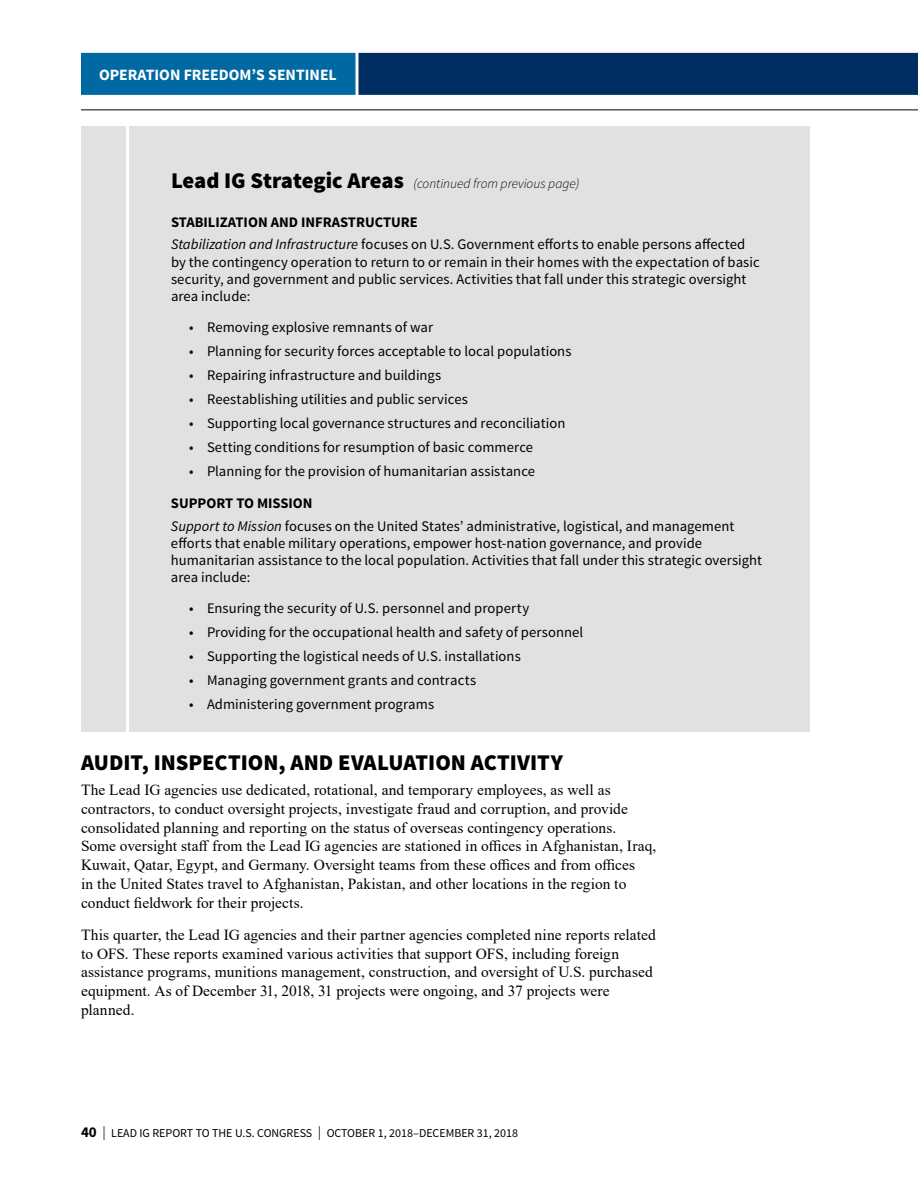
<style>
.page{position:relative;width:918px;height:1188px;background:#fff}
.page>*{position:absolute;margin:0;border:0;box-sizing:border-box;transform-origin:0 0}
.Heading_2{font:900 22.5px "Source Sans Pro";color:#000}
.t1{font:700 15.75px "Source Sans Pro";color:#fff}
.Body_Text{font:15.45px/18.8px "Times New Roman";letter-spacing:.005em;color:#000}
.Sidebar_Body_Text{font:14.7px/17.2px "Source Sans Pro";letter-spacing:.005em;color:#000}
.Sidebar_Subhead{font:700 14.7px "Source Sans Pro";color:#000}
.t2{font:italic 300 13.5px "Source Sans Pro";color:#000}
.t3{font:12px "Source Sans Pro";color:#000}
.s1{font-weight:900;font-style:normal;font-size:22.5px}
.s2{font-style:italic}
.s3{font-weight:700;font-size:15px}
.s4{font-weight:200;font-size:21px}
</style>
<div class="page">
<hr style="left:81px;top:110px;width:837px;height:1px;background:#000">
<div style="left:358px;top:53px;width:560px;height:42px;background:#002d62"></div>
<div style="left:81px;top:53px;width:275px;height:42px;background:#0069a3"></div>
<div style="left:81px;top:126px;width:729px;height:606px;background:#e2e1e1"></div>
<hr style="left:126px;top:126px;width:3px;height:606px;background:#fff">
<p class="t1" style="left:99px;top:64px;width:239px">OPERATION FREEDOM’S SENTINEL</p>
<p class="t2" style="left:171px;top:175px;width:410px"><span class="s1">Lead IG Strategic Areas</span> (continued from previous page)</p>
<p class="Sidebar_Subhead" style="left:171px;top:213px;width:248px">STABILIZATION AND INFRASTRUCTURE</p>
<p class="Sidebar_Body_Text" style="left:171px;top:236px;width:590px"><span class="s2">Stabilization and Infrastructure</span> focuses on U.S. Government efforts to enable persons affected by the contingency operation to return to or remain in their homes with the expectation of basic security, and government and public services. Activities that fall under this strategic oversight area include:</p>
<p class="Sidebar_Body_Text" style="left:189px;top:319px;width:246px">• Removing explosive remnants of war</p>
<p class="Sidebar_Body_Text" style="left:189px;top:343px;width:384px">• Planning for security forces acceptable to local populations</p>
<p class="Sidebar_Body_Text" style="left:189px;top:367px;width:254px">• Repairing infrastructure and buildings</p>
<p class="Sidebar_Body_Text" style="left:189px;top:391px;width:280px">• Reestablishing utilities and public services</p>
<p class="Sidebar_Body_Text" style="left:189px;top:415px;width:378px">• Supporting local governance structures and reconciliation</p>
<p class="Sidebar_Body_Text" style="left:189px;top:439px;width:346px">• Setting conditions for resumption of basic commerce</p>
<p class="Sidebar_Body_Text" style="left:189px;top:463px;width:348px">• Planning for the provision of humanitarian assistance</p>
<p class="Sidebar_Subhead" style="left:171px;top:494px;width:143px">SUPPORT TO MISSION</p>
<p class="Sidebar_Body_Text" style="left:171px;top:517px;width:593px"><span class="s2">Support to Mission</span> focuses on the United States’ administrative, logistical, and management efforts that enable military operations, empower host-nation governance, and provide humanitarian assistance to the local population. Activities that fall under this strategic oversight area include:</p>
<p class="Sidebar_Body_Text" style="left:189px;top:600px;width:342px">• Ensuring the security of U.S. personnel and property</p>
<p class="Sidebar_Body_Text" style="left:189px;top:624px;width:396px">• Providing for the occupational health and safety of personnel</p>
<p class="Sidebar_Body_Text" style="left:189px;top:648px;width:333px">• Supporting the logistical needs of U.S. installations</p>
<p class="Sidebar_Body_Text" style="left:189px;top:672px;width:289px">• Managing government grants and contracts</p>
<p class="Sidebar_Body_Text" style="left:189px;top:696px;width:247px">• Administering government programs</p>
<p class="Heading_2" style="left:81px;top:747px;width:484px">AUDIT, INSPECTION, AND EVALUATION ACTIVITY</p>
<p class="Body_Text" style="left:81px;top:780px;width:577px">The Lead IG agencies use dedicated, rotational, and temporary employees, as well as contractors, to conduct oversight projects, investigate fraud and corruption, and provide consolidated planning and reporting on the status of overseas contingency operations.<br>Some oversight staff from the Lead IG agencies are stationed in offices in Afghanistan, Iraq, Kuwait, Qatar, Egypt, and Germany. Oversight teams from these offices and from offices<br>in the United States travel to Afghanistan, Pakistan, and other locations in the region to conduct fieldwork for their projects.</p>
<p class="Body_Text" style="left:81px;top:925px;width:576px">This quarter, the Lead IG agencies and their partner agencies completed nine reports related to OFS. These reports examined various activities that support OFS, including foreign assistance programs, munitions management, construction, and oversight of U.S. purchased equipment. As of December 31, 2018, 31 projects were ongoing, and 37 projects were planned.</p>
<p class="t3" style="left:81px;top:1125px;width:439px"><span class="s3">40</span> <span class="s4">I</span> LEAD IG REPORT TO THE U.S. CONGRESS <span class="s4">I</span> OCTOBER 1, 2018‒DECEMBER 31, 2018</p>
</div>
